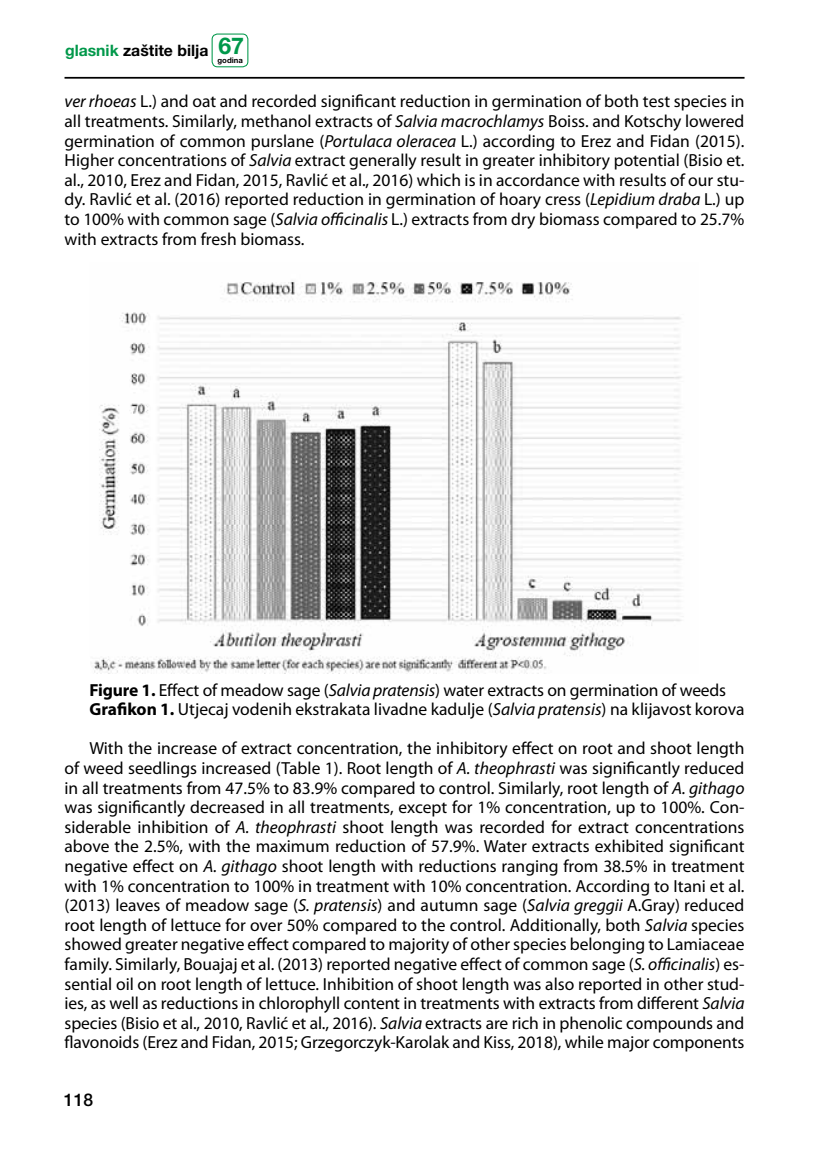
<style>
.page{position:relative;width:819px;height:1166px;background:#fff}
.page>*{position:absolute;margin:0;border:0;box-sizing:border-box;transform-origin:0 0}
.t1{font:17.5px/19.6px "Myriad Pro";letter-spacing:-.005em;color:#000;text-align:justify}
.t2{font:500 17.5px "Helvetica Neue LT Pro";color:#000}
.t3{font:700 15.75px "Helvetica Neue LT Pro";color:#000}
.t4{font:700 7.7px "Helvetica Neue LT Pro";color:#000}
.s1{color:#00984a}
.s2{font-size:23.1px;color:#00984a}
.s3{font-style:italic}
.s4{font-weight:700}
</style>
<div class="page">
<hr style="left:64px;top:77px;width:680px;height:2px;background:#000">
<div style="left:211px;top:34px;width:37px;height:33px;border:1px solid #00984a;border-radius:5px"></div>
<img style="left:94px;top:281px;width:588px;height:392px">
<p class="t3" style="left:65px;top:40px;width:180px"><span class="s1">glasnik</span> zaštite bilja <span class="s2">67</span></p>
<p class="t4" style="left:217px;top:56px;width:27px">godina</p>
<p class="t1" style="left:64px;top:91px;width:681px"><span class="s3">ver rhoeas</span> L.) and oat and recorded significant reduction in germination of both test species in all treatments. Similarly, methanol extracts of <span class="s3">Salvia macrochlamys</span> Boiss. and Kotschy lowered germination of common purslane (<span class="s3">Portulaca oleracea</span> L.) according to Erez and Fidan (2015).<br>Higher concentrations of <span class="s3">Salvia</span> extract generally result in greater inhibitory potential (Bisio et. al., 2010, Erez and Fidan, 2015, Ravlić et al., 2016) which is in accordance with results of our stu&shy;dy. Ravlić et al. (2016) reported reduction in germination of hoary cress (<span class="s3">Lepidium draba</span> L.) up to 100% with common sage (<span class="s3">Salvia officinalis</span> L.) extracts from dry biomass compared to 25.7% with extracts from fresh biomass.</p>
<p class="t1" style="left:89px;top:679px;width:656px"><span class="s4">Figure 1.</span> Effect of meadow sage (<span class="s3">Salvia pratensis</span>) water extracts on germination of weeds<br><span class="s4">Grafikon 1.</span> Utjecaj vodenih ekstrakata livadne kadulje (<span class="s3">Salvia pratensis</span>) na klijavost korova</p>
<p class="t1" style="left:64px;top:738px;width:681px;text-indent:25px">With the increase of extract concentration, the inhibitory effect on root and shoot length of weed seedlings increased (Table 1). Root length of <span class="s3">A. theophrasti</span> was significantly reduced in all treatments from 47.5% to 83.9% compared to control. Similarly, root length of <span class="s3">A. githago </span>was significantly decreased in all treatments, except for 1% concentration, up to 100%. Con&shy;siderable inhibition of <span class="s3">A. theophrasti</span> shoot length was recorded for extract concentrations above the 2.5%, with the maximum reduction of 57.9%. Water extracts exhibited significant negative effect on <span class="s3">A. githago</span> shoot length with reductions ranging from 38.5% in treatment with 1% concentration to 100% in treatment with 10% concentration. According to Itani et al. (2013) leaves of meadow sage (<span class="s3">S. pratensis</span>) and autumn sage (<span class="s3">Salvia greggii</span> A.Gray) reduced root length of lettuce for over 50% compared to the control. Additionally, both <span class="s3">Salvia</span> species showed greater negative effect compared to majority of other species belonging to Lamiaceae family. Similarly, Bouajaj et al. (2013) reported negative effect of common sage (<span class="s3">S. officinalis</span>) es&shy;sential oil on root length of lettuce. Inhibition of shoot length was also reported in other stud&shy;ies, as well as reductions in chlorophyll content in treatments with extracts from different <span class="s3">Salvia </span>species (Bisio et al., 2010, Ravlić et al., 2016). <span class="s3">Salvia</span> extracts are rich in phenolic compounds and flavonoids (Erez and Fidan, 2015; Grzegorczyk-Karolak and Kiss, 2018), while major components</p>
<p class="t2" style="left:64px;top:1090px;width:31px">118</p>
</div>
